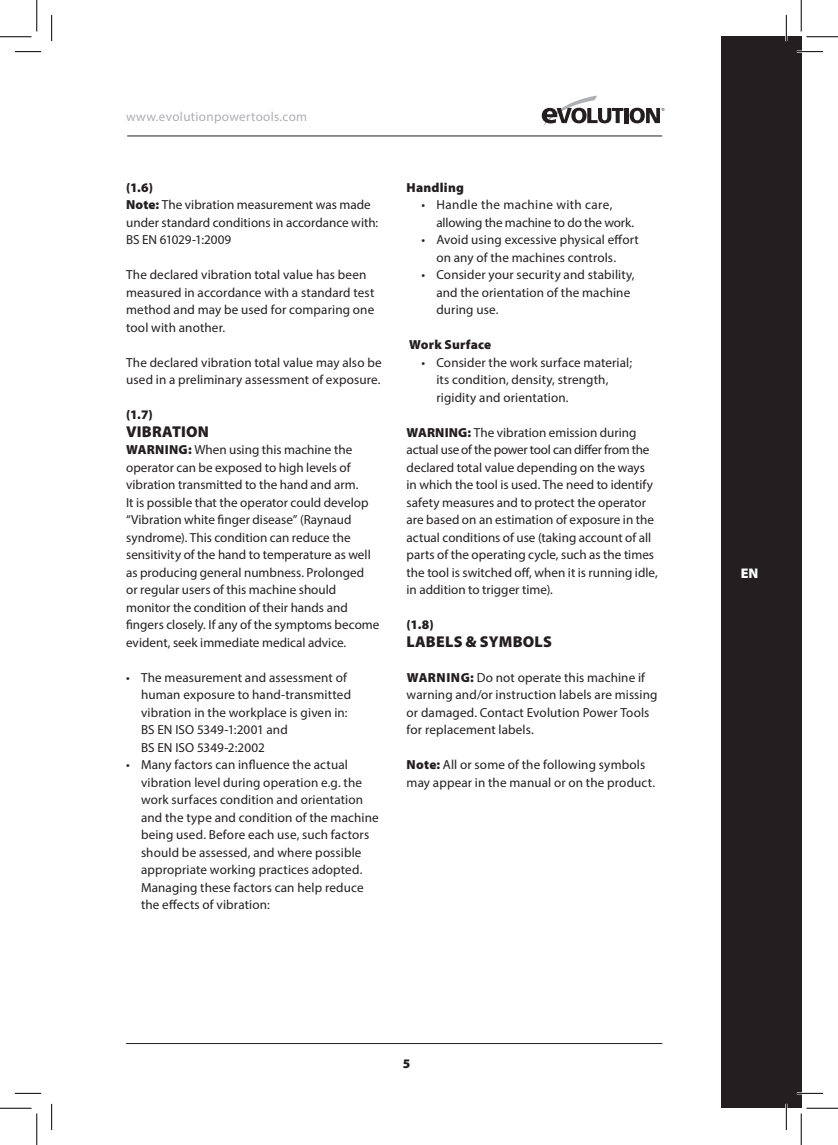
<style>
.page{position:relative;width:838px;height:1145px;background:#fff}
.page>*{position:absolute;margin:0;border:0;box-sizing:border-box;transform-origin:0 0}
.t1{font:900 15.75px "Myriad Pro";letter-spacing:.015em;color:#231f20}
.t2{font:900 14px "Myriad Pro";color:#fff}
.List_Paragraph{font:13.12px/17.5px "Myriad Pro";letter-spacing:.005em;color:#231f20}
.t3{font:900 13.12px "Myriad Pro";letter-spacing:.015em;color:#231f20}
.t4{font:13.12px "Myriad Pro";letter-spacing:.025em;color:#aeafb3}
.s1{font-weight:900}
</style>
<div class="page">
<svg style="left:541px;top:96px;width:82px;height:30px"></svg>
<hr style="left:624px;top:108px;width:4px;height:15px;background:#231f20">
<svg style="left:629px;top:108px;width:35px;height:15px"></svg>
<hr style="left:127px;top:136px;width:535px;height:1px;background:#231f20">
<hr style="left:126px;top:1043px;width:536px;height:1px;background:#231f20">
<div style="left:721px;top:37px;width:80px;height:1071px;background:#231f20"></div>
<hr style="left:796px;top:51px;width:27px;height:2px;background:#fff">
<hr style="left:796px;top:1092px;width:27px;height:2px;background:#fff">
<hr style="left:785px;top:15px;width:2px;height:26px;background:#fff">
<hr style="left:785px;top:1104px;width:2px;height:26px;background:#fff">
<svg style="left:15px;top:51px;width:26px;height:1px"></svg>
<svg style="left:796px;top:51px;width:27px;height:1px"></svg>
<svg style="left:15px;top:1093px;width:26px;height:1px"></svg>
<svg style="left:796px;top:1093px;width:27px;height:1px"></svg>
<svg style="left:51px;top:15px;width:1px;height:26px"></svg>
<svg style="left:51px;top:1104px;width:1px;height:26px"></svg>
<svg style="left:786px;top:15px;width:1px;height:26px"></svg>
<svg style="left:786px;top:1104px;width:1px;height:26px"></svg>
<hr style="left:0;top:36px;width:32px;height:1px;background:#000">
<hr style="left:806px;top:36px;width:31px;height:1px;background:#000">
<hr style="left:0;top:1108px;width:32px;height:1px;background:#000">
<hr style="left:806px;top:1108px;width:31px;height:1px;background:#000">
<hr style="left:36px;top:0;width:1px;height:31px;background:#000">
<hr style="left:36px;top:1113px;width:1px;height:32px;background:#000">
<hr style="left:800px;top:0;width:1px;height:31px;background:#000">
<hr style="left:800px;top:1113px;width:1px;height:32px;background:#000">
<p class="t4" style="left:126px;top:108px;width:183px">www.evolutionpowertools.com</p>
<p class="t3" style="left:126px;top:179px;width:28px">(1.6)</p>
<p class="List_Paragraph" style="left:126px;top:196px;width:253px"><span class="s1">Note:</span> The vibration measurement was made under standard conditions in accordance with:<br>BS EN 61029-1:2009</p>
<p class="List_Paragraph" style="left:126px;top:266px;width:250px">The declared vibration total value has been measured in accordance with a standard test method and may be used for comparing one tool with another.</p>
<p class="List_Paragraph" style="left:126px;top:353px;width:257px">The declared vibration total value may also be used in a preliminary assessment of exposure.</p>
<p class="t3" style="left:126px;top:406px;width:28px">(1.7)</p>
<p class="t1" style="left:126px;top:421px;width:84px">VIBRATION</p>
<p class="List_Paragraph" style="left:126px;top:441px;width:255px"><span class="s1">WARNING:</span> When using this machine the operator can be exposed to high levels of vibration transmitted to the hand and arm.<br>It is possible that the operator could develop “Vibration white finger disease” (Raynaud syndrome). This condition can reduce the sensitivity of the hand to temperature as well as producing general numbness. Prolonged<br>or regular users of this machine should monitor the condition of their hands and fingers closely. If any of the symptoms become evident, seek immediate medical advice.</p>
<p class="List_Paragraph" style="left:141px;top:668px;width:211px;text-indent:-15px">• The measurement and assessment of human exposure to hand-transmitted vibration in the workplace is given in:<br>BS EN ISO 5349-1:2001 and<br>BS EN ISO 5349-2:2002</p>
<p class="List_Paragraph" style="left:141px;top:756px;width:239px;text-indent:-15px">• Many factors can influence the actual vibration level during operation e.g. the work surfaces condition and orientation and the type and condition of the machine being used. Before each use, such factors should be assessed, and where possible appropriate working practices adopted.<br>Managing these factors can help reduce the effects of vibration:</p>
<p class="t3" style="left:406px;top:179px;width:59px">Handling</p>
<p class="List_Paragraph" style="left:436px;top:196px;width:199px;text-indent:-15px">• Handle the machine with care, allowing the machine to do the work.</p>
<p class="List_Paragraph" style="left:436px;top:231px;width:204px;text-indent:-15px">• Avoid using excessive physical effort on any of the machines controls.</p>
<p class="List_Paragraph" style="left:436px;top:266px;width:200px;text-indent:-15px">• Consider your security and stability, and the orientation of the machine during use.</p>
<p class="t3" style="left:409px;top:336px;width:84px">Work Surface</p>
<p class="List_Paragraph" style="left:436px;top:353px;width:197px;text-indent:-15px">• Consider the work surface material; its condition, density, strength, rigidity and orientation.</p>
<p class="List_Paragraph" style="left:406px;top:423px;width:253px"><span class="s1">WARNING:</span> The vibration emission during actual use of the power tool can differ from the declared total value depending on the ways in which the tool is used. The need to identify safety measures and to protect the operator are based on an estimation of exposure in the actual conditions of use (taking account of all parts of the operating cycle, such as the times the tool is switched off, when it is running idle, in addition to trigger time).</p>
<p class="t3" style="left:406px;top:616px;width:29px">(1.8)</p>
<p class="t1" style="left:406px;top:631px;width:147px">LABELS &amp; SYMBOLS</p>
<p class="List_Paragraph" style="left:406px;top:668px;width:252px"><span class="s1">WARNING:</span> Do not operate this machine if warning and/or instruction labels are missing or damaged. Contact Evolution Power Tools for replacement labels.</p>
<p class="List_Paragraph" style="left:406px;top:756px;width:250px"><span class="s1">Note:</span> All or some of the following symbols may appear in the manual or on the product.</p>
<p class="t3" style="left:403px;top:1055px;width:9px">5</p>
<p class="t2" style="left:740px;top:564px;width:19px">EN</p>
</div>
